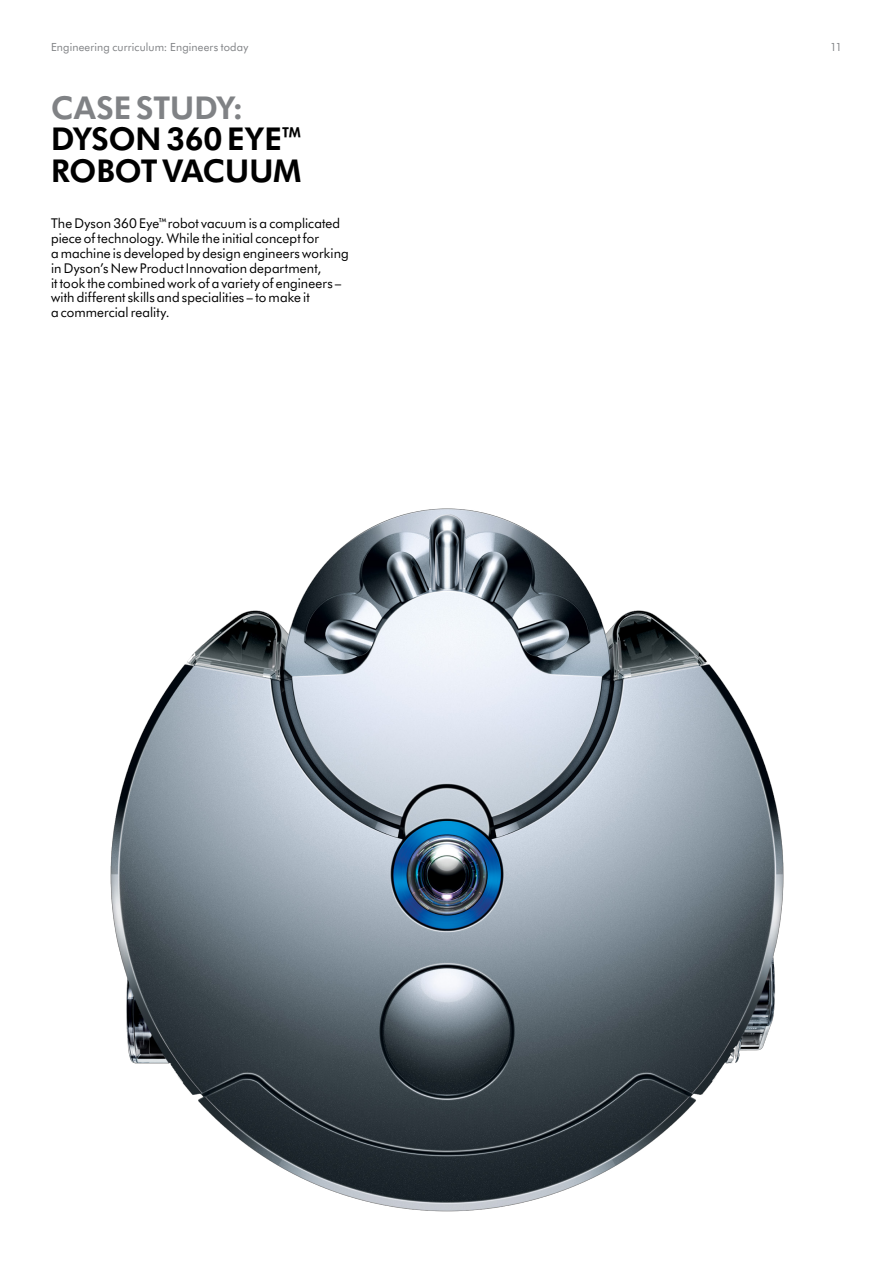
<style>
.page{position:relative;width:893px;height:1263px;background:#fff}
.page>*{position:absolute;margin:0;border:0;box-sizing:border-box;transform-origin:0 0}
.t1{font:800 31.5px/31.5px "Dyson Futura";letter-spacing:-.005em;color:#000}
.t2{font:800 31.5px "Dyson Futura";letter-spacing:.005em;color:#808285}
.t3{font:13.5px/14.9px "Dyson Futura";letter-spacing:.01em;color:#000}
.t4{font:11.25px "Dyson Futura";letter-spacing:.015em;color:#808285}
</style>
<div class="page">
<img style="left:110px;top:508px;width:674px;height:704px">
<p class="t4" style="left:51px;top:39px;width:199px">Engineering curriculum: Engineers today</p>
<p class="t4" style="left:830px;top:39px;width:13px">11</p>
<h1 class="t2" style="left:51px;top:85px;width:194px">CASE STUDY:</h1>
<h1 class="t1" style="left:51px;top:122px;width:255px">DYSON 360 EYE™<br>ROBOT VACUUM</h1>
<p class="t3" style="left:51px;top:215px;width:299px">The Dyson 360 Eye™ robot vacuum is a complicated piece of technology. While the initial concept for<br>a machine is developed by design engineers working in Dyson’s New Product Innovation department,<br>it took the combined work of a variety of engineers – with different skills and specialities – to make it<br>a commercial reality.</p>
</div>
